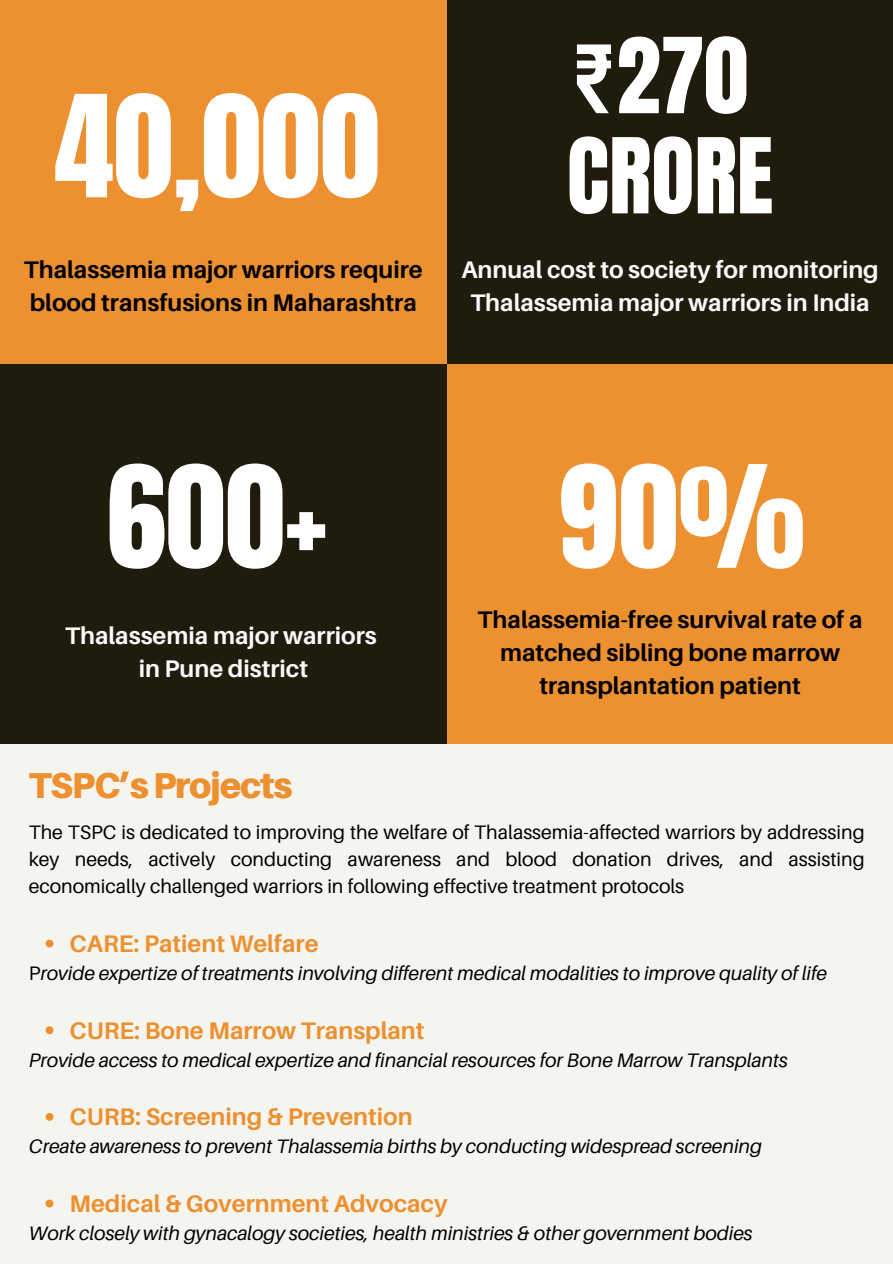
<style>
.page{position:relative;width:893px;height:1264px;background:#fff}
.page>*{position:absolute;margin:0;border:0;box-sizing:border-box;transform-origin:0 0}
.t1{font:120.15px "Anton";color:#fff}
.t2{font:88.8px "Anton";color:#fff}
.t3{font:900 36px "Aileron";letter-spacing:-.03em;color:#ec9030}
.t4{font:700 24px/32.7px "Aileron";color:#000001}
.t5{font:700 24px/32.7px "Aileron";color:#fafafa;text-align:center}
.t6{font:700 24px "Aileron";color:#ec9030}
.t7{font:italic 19.5px "Aileron";color:#000001}
.t8{font:19.5px/27px "Aileron";color:#000001;text-align:justify}
.s1{font-style:normal}
</style>
<div class="page">
<div style="left:0;top:0;width:892px;height:1263px;background:#f5f5f0"></div>
<div style="left:0;top:0;width:447px;height:363px;background:#ec9030"></div>
<div style="left:446px;top:0;width:446px;height:363px;background:#1f1c0d"></div>
<div style="left:0;top:364px;width:447px;height:379px;background:#1f1c0d"></div>
<div style="left:446px;top:364px;width:446px;height:379px;background:#ec9030"></div>
<svg style="left:46px;top:939px;width:7px;height:8px"></svg>
<svg style="left:46px;top:1026px;width:7px;height:8px"></svg>
<svg style="left:46px;top:1113px;width:7px;height:7px"></svg>
<svg style="left:46px;top:1199px;width:7px;height:8px"></svg>
<p class="t1" style="left:54px;top:60px;width:327px">40,000</p>
<p class="t4" style="left:24px;top:253px;width:400px">Thalassemia major warriors require blood transfusions in Maharashtra</p>
<p class="t2" style="left:571px;top:12px;width:178px">₹270</p>
<p class="t2" style="left:566px;top:112px;width:208px">CRORE</p>
<p class="t5" style="left:461px;top:253px;width:419px">Annual cost to society for monitoring<br>Thalassemia major warriors in India</p>
<p class="t1" style="left:106px;top:431px;width:222px">600+</p>
<p class="t5" style="left:65px;top:619px;width:313px">Thalassemia major warriors</p>
<p class="t5" style="left:139px;top:651px;width:171px">in Pune district</p>
<p class="t3" style="left:29px;top:763px;width:265px">TSPC’sProjects</p>
<p class="t1" style="left:558px;top:431px;width:249px">90%</p>
<p class="t4" style="left:477px;top:603px;width:386px">Thalassemia-free survival rate of a</p>
<p class="t4" style="left:500px;top:635px;width:341px;text-align:center">matched sibling bone marrow transplantation patient</p>
<p class="t8" style="left:29px;top:818px;width:837px">The TSPC is dedicated to improving the welfare of Thalassemia-affected warriors by addressing key needs, actively conducting awareness and blood donation drives, and assisting economically challenged warriors in following effective treatment protocols</p>
<p class="t6" style="left:70px;top:928px;width:250px">CARE: Patient Welfare</p>
<p class="t7" style="left:29px;top:961px;width:799px"><span class="s1">P</span>rovide expertize of treatments involving different medical modalities to improve quality of life</p>
<p class="t6" style="left:70px;top:1015px;width:356px">CURE: Bone Marrow Transplant</p>
<p class="t7" style="left:29px;top:1047px;width:760px">Provide access to medical expertize and financial resources for Bone Marrow Transplants</p>
<p class="t6" style="left:70px;top:1101px;width:344px">CURB: Screening &amp; Prevention</p>
<p class="t7" style="left:29px;top:1134px;width:734px">Create awareness to prevent Thalassemia births by conducting widespread screening</p>
<p class="t6" style="left:70px;top:1188px;width:379px">Medical &amp; Government Advocacy</p>
<p class="t7" style="left:29px;top:1221px;width:725px">Work closely with gynacalogy societies, health ministries &amp; other government bodies</p>
</div>
